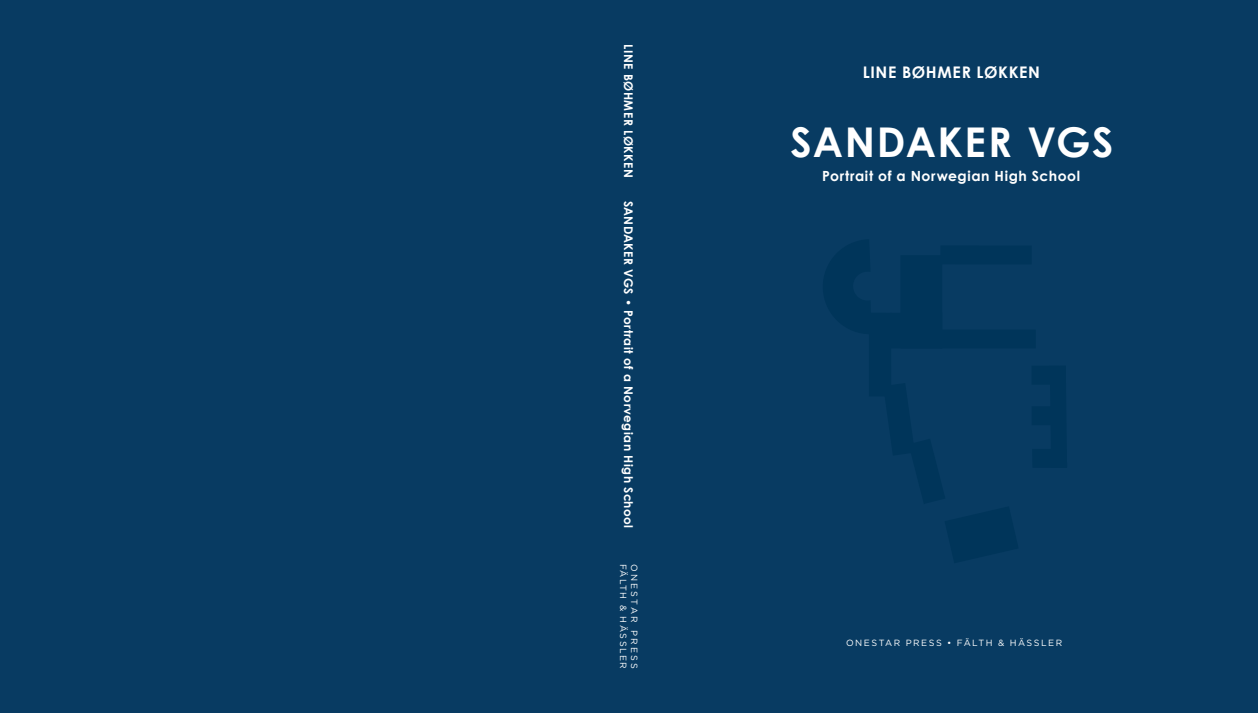
<style>
.page{position:relative;width:1258px;height:713px;background:#083b62}
.page>*{position:absolute;margin:0;border:0;box-sizing:border-box;transform-origin:0 0}
.t1{font:700 41px "Century Gothic";letter-spacing:.035em;color:#fff}
.t2{font:700 16px "Century Gothic";letter-spacing:.04em;color:#fff}
.t3{font:700 14px "Century Gothic";letter-spacing:.04em;color:#fff}
.t4{font:700 12px "Century Gothic";letter-spacing:.04em;color:#fff}
.t5{font:9px "Gotham";letter-spacing:.17em;color:#fff}
.t6{font:9px "Gotham";letter-spacing:.26em;color:#fff}
</style>
<div class="page">
<div style="left:869px;top:313px;width:22px;height:83px;background:#00355a"></div>
<div style="left:890px;top:313px;width:52px;height:35px;background:#00355a"></div>
<div style="left:900px;top:255px;width:42px;height:93px;background:#00355a"></div>
<div style="left:940px;top:245px;width:92px;height:19px;background:#00355a"></div>
<div style="left:941px;top:329px;width:95px;height:19px;background:#00355a"></div>
<div style="left:1031px;top:366px;width:35px;height:18px;background:#00355a"></div>
<div style="left:1032px;top:406px;width:34px;height:19px;background:#00355a"></div>
<div style="left:1032px;top:449px;width:35px;height:19px;background:#00355a"></div>
<p class="t4" style="left:636px;top:44px;width:135px;rotate:90deg">LINE BØHMER LØKKEN</p>
<p class="t4" style="left:636px;top:201px;width:328px;rotate:90deg">SANDAKER VGS • Portrait of a Norvegian High School</p>
<p class="t5" style="left:628px;top:563px;width:107px;rotate:90deg">FÄLTH &amp; HÄSSLER</p>
<p class="t6" style="left:639px;top:563px;width:107px;rotate:90deg">ONESTAR PRESS</p>
<p class="t2" style="left:863px;top:62px;width:179px">LINE BØHMER LØKKEN</p>
<p class="t1" style="left:790px;top:116px;width:324px">SANDAKER VGS</p>
<p class="t3" style="left:822px;top:167px;width:259px">Portrait of a Norwegian High School</p>
<p class="t5" style="left:846px;top:638px;width:218px">ONESTAR PRESS • FÄLTH &amp; HÄSSLER</p>
</div>
